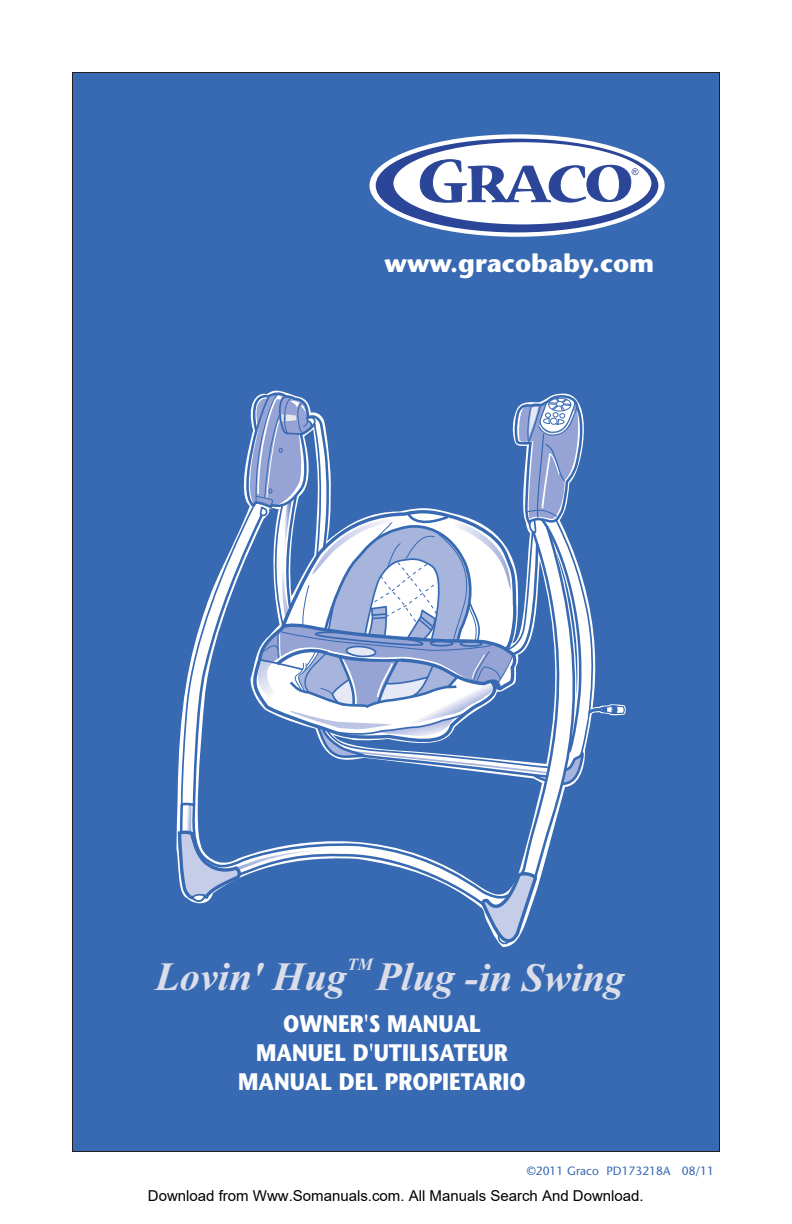
<style>
.page{position:relative;width:792px;height:1224px;background:#fff}
.page>*{position:absolute;margin:0;border:0;box-sizing:border-box;transform-origin:0 0}
.t1{font:italic 700 40.2px "Times New Roman";color:#dbdde9}
.t2{font:700 25.4px "Stone Sans";color:#fff}
.t3{font:700 23.8px/29px "Stone Sans";color:#fff;text-align:center;scale:.88 1}
.t4{font:15px "Arial";color:#000}
.t5{font:12px "Stone Sans";color:#376ab3}
</style>
<div class="page">
<div style="left:72px;top:72px;width:648px;height:1080px;background:#376ab3"></div>
<svg style="left:369px;top:134px;width:296px;height:103px;background:#e2e8f2"></svg>
<div style="left:376px;top:139px;width:282px;height:93px;background:#2b4698;border-radius:50%"></div>
<div style="left:393px;top:142px;width:258px;height:82px;background:#fff;border-radius:50%"></div>
<svg style="left:420px;top:149px;width:218px;height:54px"></svg>
<svg style="left:178px;top:392px;width:448px;height:554px"></svg>
<h2 class="t2" style="left:384px;top:253px;width:271px">www.gracobaby.com</h2>
<h1 class="t1" style="left:155px;top:953px;width:471px">Lovin' Hug Plug -in Swing</h1>
<h3 class="t3" style="left:238px;top:1012px;width:328px">OWNER'S MANUAL<br>MANUEL D'UTILISATEUR<br>MANUAL DEL PROPIETARIO</h3>
<p class="t5" style="left:527px;top:1166px;width:189px">©2011 Graco PD173218A 08/11</p>
<p class="t4" style="left:148px;top:1187px;width:497px">Download from Www.Somanuals.com. All Manuals Search And Download.</p>
</div>
